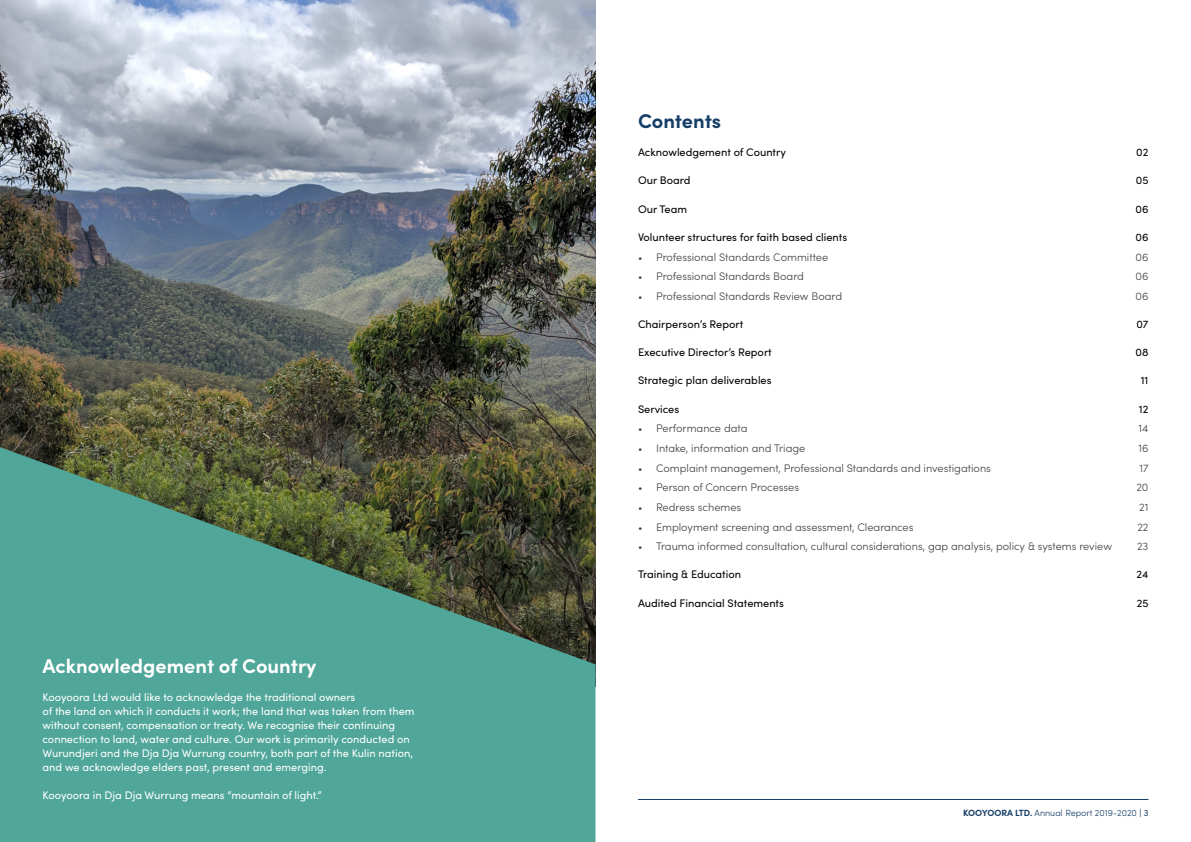
<style>
.page{position:relative;width:1191px;height:842px;background:#fff}
.page>*{position:absolute;margin:0;border:0;box-sizing:border-box;transform-origin:0 0}
.t1{font:700 20px "Sofia Pro";color:#fff}
.t2{font:700 20px "Sofia Pro";letter-spacing:-.005em;color:#143d66}
.t3{font:11px/14px "Sofia Pro";color:#fff}
.t4{font:300 11px "Sofia Pro";color:#414042}
.t5{font:11px "Sofia Pro";color:#000}
.t6{font:300 9px "Sofia Pro";color:#143d66}
.s1{font-size:10px}
.s2{font-weight:700}
.s3{font-weight:400}
</style>
<div class="page">
<hr style="left:638px;top:799px;width:510px;height:1px;background:#143d66">
<img style="left:0;top:0;width:595px;height:447px">
<svg style="left:0;top:447px;width:595px;height:395px;background:#4d8d7b"></svg>
<h1 class="t1" style="left:43px;top:651px;width:275px">Acknowledgement of Country</h1>
<p class="t3" style="left:43px;top:690px;width:373px">Kooyoora Ltd would like to acknowledge the traditional owners<br>of the land on which it conducts it work; the land that was taken from them without consent, compensation or treaty. We recognise their continuing connection to land, water and culture. Our work is primarily conducted on Wurundjeri and the Dja Dja Wurrung country, both part of the Kulin nation, and we acknowledge elders past, present and emerging.</p>
<p class="t3" style="left:43px;top:788px;width:281px">Kooyoora in Dja Dja Wurrung means “mountain of light.”</p>
<h1 class="t2" style="left:638px;top:105px;width:85px">Contents</h1>
<p class="t5" style="left:638px;top:144px;width:149px">Acknowledgement of Country</p>
<p class="t5" style="left:1136px;top:144px;width:14px">02</p>
<p class="t5" style="left:638px;top:173px;width:54px">Our Board</p>
<p class="t5" style="left:1135px;top:173px;width:14px">05</p>
<p class="t5" style="left:638px;top:201px;width:51px">Our Team</p>
<p class="t5" style="left:1135px;top:201px;width:14px">06</p>
<p class="t5" style="left:638px;top:229px;width:211px">Volunteer structures for faith based clients</p>
<p class="t5" style="left:1135px;top:229px;width:14px">06</p>
<p class="t4" style="left:638px;top:249px;width:192px"><span class="s1">•</span> Professional Standards Committee</p>
<p class="t4" style="left:1135px;top:249px;width:14px">06</p>
<p class="t4" style="left:638px;top:268px;width:167px"><span class="s1">•</span> Professional Standards Board</p>
<p class="t4" style="left:1135px;top:268px;width:14px">06</p>
<p class="t4" style="left:638px;top:288px;width:206px"><span class="s1">•</span> Professional Standards Review Board</p>
<p class="t4" style="left:1135px;top:288px;width:14px">06</p>
<p class="t5" style="left:638px;top:316px;width:107px">Chairperson’s Report</p>
<p class="t5" style="left:1136px;top:316px;width:14px">07</p>
<p class="t5" style="left:638px;top:344px;width:135px">Executive Director’s Report</p>
<p class="t5" style="left:1135px;top:344px;width:14px">08</p>
<p class="t5" style="left:638px;top:372px;width:135px">Strategic plan deliverables</p>
<p class="t5" style="left:1140px;top:372px;width:9px">11</p>
<p class="t5" style="left:638px;top:401px;width:43px">Services</p>
<p class="t5" style="left:1139px;top:401px;width:11px">12</p>
<p class="t4" style="left:638px;top:420px;width:111px"><span class="s1">•</span> Performance data</p>
<p class="t4" style="left:1138px;top:420px;width:11px">14</p>
<p class="t4" style="left:638px;top:440px;width:169px"><span class="s1">•</span> Intake, information and Triage</p>
<p class="t4" style="left:1138px;top:440px;width:12px">16</p>
<p class="t4" style="left:638px;top:460px;width:354px"><span class="s1">•</span> Complaint management, Professional Standards and investigations</p>
<p class="t4" style="left:1139px;top:460px;width:11px">17</p>
<p class="t4" style="left:638px;top:479px;width:163px"><span class="s1">•</span> Person of Concern Processes</p>
<p class="t4" style="left:1136px;top:479px;width:14px">20</p>
<p class="t4" style="left:638px;top:499px;width:105px"><span class="s1">•</span> Redress schemes</p>
<p class="t4" style="left:1139px;top:499px;width:11px">21</p>
<p class="t4" style="left:638px;top:519px;width:277px"><span class="s1">•</span> Employment screening and assessment, Clearances</p>
<p class="t4" style="left:1137px;top:519px;width:13px">22</p>
<p class="t4" style="left:638px;top:538px;width:475px"><span class="s1">•</span> Trauma informed consultation, cultural considerations, gap analysis, policy &amp; systems review</p>
<p class="t4" style="left:1137px;top:538px;width:13px">23</p>
<p class="t5" style="left:638px;top:566px;width:105px">Training &amp; Education</p>
<p class="t5" style="left:1136px;top:566px;width:13px">24</p>
<p class="t5" style="left:638px;top:595px;width:147px">Audited Financial Statements</p>
<p class="t5" style="left:1136px;top:595px;width:13px">25</p>
<p class="t6" style="left:963px;top:806px;width:187px"><span class="s2">KOOYOORA LTD.</span> Annual Report 2019-2020 <span class="s3">| 3</span></p>
</div>
